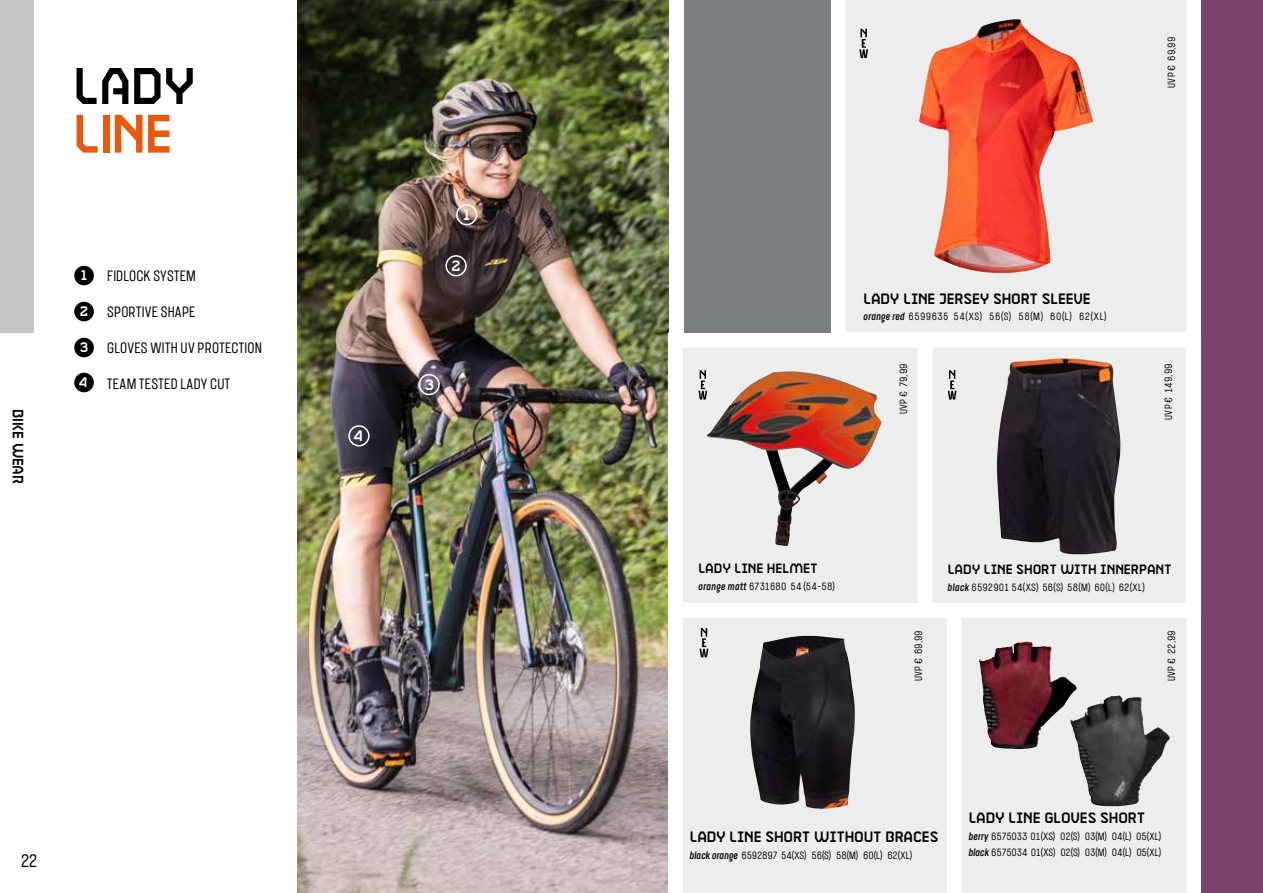
<style>
.page{position:relative;width:1263px;height:893px;background:#fff}
.page>*{position:absolute;margin:0;border:0;box-sizing:border-box;transform-origin:0 0}
.t1{font:18px "Port Condensed";color:#000}
.t2{font:15px "Coach";letter-spacing:-.015em;color:#000}
.t3{font:15px "Port Condensed";letter-spacing:.02em;color:#000}
.t4{font:15px "Coach";color:#fff}
.t5{font:13.8px "Coach";color:#fff}
.t6{font:13.5px "Coach";letter-spacing:-.01em;color:#000}
.t7{font:10.5px/16.5px "Port Condensed";letter-spacing:-.02em;color:#000}
.t8{font:10.5px "Port Condensed";letter-spacing:.005em;color:#000}
.t9{font:10.5px "Port Condensed";letter-spacing:.035em;color:#000}
.s1{font-family:"Coach";font-size:13.8px;color:#fff}
.s2{font-weight:500;font-style:italic}
</style>
<div class="page">
<div style="left:0;top:0;width:34px;height:333px;background:#c6c6c6"></div>
<img style="left:297px;top:0;width:371px;height:893px">
<svg style="left:77px;top:115px;width:21px;height:38px"></svg>
<div style="left:103px;top:115px;width:6px;height:38px;background:#ea580c"></div>
<svg style="left:115px;top:115px;width:54px;height:38px"></svg>
<svg style="left:77px;top:68px;width:51px;height:36px"></svg>
<svg style="left:134px;top:68px;width:59px;height:36px"></svg>
<div style="left:74px;top:266px;width:20px;height:19px;background:#000;border-radius:50%"></div>
<div style="left:74px;top:302px;width:20px;height:19px;background:#000;border-radius:50%"></div>
<div style="left:74px;top:338px;width:20px;height:19px;background:#000;border-radius:50%"></div>
<div style="left:74px;top:373px;width:20px;height:19px;background:#000;border-radius:50%"></div>
<div style="left:846px;top:0;width:340px;height:332px;background:#ededed"></div>
<div style="left:683px;top:618px;width:264px;height:275px;background:#ededed"></div>
<svg style="left:962px;top:618px;width:224px;height:275px;background:#e0ddde"></svg>
<div style="left:668px;top:333px;width:296px;height:285px;background:#ededed;border:15px solid #fff"></div>
<div style="left:456px;top:204px;width:21px;height:21px;border:2px solid #fff;border-radius:50%"></div>
<div style="left:445px;top:255px;width:22px;height:21px;border:2px solid #fff;border-radius:50%"></div>
<div style="left:348px;top:425px;width:22px;height:21px;border:2px solid #fff;border-radius:50%"></div>
<div style="left:418px;top:374px;width:22px;height:21px;border:2px solid #fff;border-radius:50%"></div>
<div style="left:1201px;top:0;width:62px;height:893px;background:#7a436b"></div>
<svg style="left:859px;top:29px;width:9px;height:29px"></svg>
<svg style="left:700px;top:628px;width:8px;height:29px"></svg>
<div style="left:917px;top:333px;width:284px;height:285px;background:#ededed;border:15px solid #fff"></div>
<div style="left:684px;top:0;width:147px;height:333px;background:#7b7e83"></div>
<img style="left:706px;top:371px;width:176px;height:175px">
<svg style="left:698px;top:370px;width:9px;height:29px"></svg>
<svg style="left:948px;top:370px;width:8px;height:29px"></svg>
<img style="left:918px;top:19px;width:175px;height:254px">
<img style="left:996px;top:358px;width:125px;height:196px">
<img style="left:750px;top:636px;width:105px;height:173px">
<img style="left:979px;top:641px;width:48px;height:107px">
<img style="left:1070px;top:695px;width:81px;height:111px">
<h2 class="t2" style="left:26px;top:409px;width:76px;rotate:90deg">BIKE WEAR</h2>
<h3 class="t5" style="left:81px;top:268px;width:8px">1</h3>
<h2 class="t3" style="left:107px;top:266px;width:90px">FIDLOCK SYSTEM</h2>
<h3 class="t5" style="left:80px;top:304px;width:10px">2</h3>
<h2 class="t3" style="left:107px;top:302px;width:90px">SPORTIVE SHAPE</h2>
<h2 class="t3" style="left:80px;top:338px;width:183px"><span class="s1">3</span> GLOVES WITH UV PROTECTION</h2>
<h3 class="t5" style="left:79px;top:375px;width:10px">4</h3>
<h2 class="t3" style="left:107px;top:374px;width:124px">TEAM TESTED LADY CUT</h2>
<h2 class="t4" style="left:353px;top:428px;width:11px">4</h2>
<h2 class="t4" style="left:463px;top:206px;width:9px">1</h2>
<h2 class="t4" style="left:451px;top:257px;width:11px">2</h2>
<h2 class="t4" style="left:425px;top:376px;width:11px">3</h2>
<h1 class="t1" style="left:21px;top:849px;width:18px">22</h1>
<p class="t8" style="left:1165px;top:88px;width:53px;rotate:-90deg">UVP € 69,99</p>
<h2 class="t2" style="left:864px;top:290px;width:229px">LADY LINE JERSEY SHORT SLEEVE</h2>
<p class="t9" style="left:864px;top:310px;width:245px"><span class="s2">orange red</span> 6599635 54(XS) 56(S) 58(M) 60(L) 62(XL)</p>
<p class="t8" style="left:897px;top:414px;width:53px;rotate:-90deg">UVP € 79,99</p>
<p class="t8" style="left:1162px;top:420px;width:58px;rotate:-90deg">UVP € 149,99</p>
<p class="t6" style="left:698px;top:561px;width:121px">LADY LINE HELMET</p>
<p class="t8" style="left:698px;top:579px;width:138px"><span class="s2">orange matt</span> 6731680 54 (54-58)</p>
<p class="t6" style="left:948px;top:562px;width:226px">LADY LINE SHORT WITH INNERPANT</p>
<p class="t8" style="left:948px;top:580px;width:198px"><span class="s2">black</span> 6592901 54(XS) 56(S) 58(M) 60(L) 62(XL)</p>
<p class="t8" style="left:911px;top:681px;width:53px;rotate:-90deg">UVP € 69,99</p>
<p class="t8" style="left:1165px;top:681px;width:53px;rotate:-90deg">UVP € 22,99</p>
<h2 class="t2" style="left:690px;top:829px;width:250px">LADY LINE SHORT WITHOUT BRACES</h2>
<p class="t7" style="left:690px;top:847px;width:224px"><span class="s2">black orange</span> 6592897 54(XS) 56(S) 58(M) 60(L) 62(XL)</p>
<h2 class="t2" style="left:969px;top:810px;width:178px">LADY LINE GLOVES SHORT</h2>
<p class="t7" style="left:969px;top:828px;width:194px"><span class="s2">berry</span> 6575033 01(XS) 02(S) 03(M) 04(L) 05(XL) <span class="s2">black</span> 6575034 01(XS) 02(S) 03(M) 04(L) 05(XL)</p>
</div>
